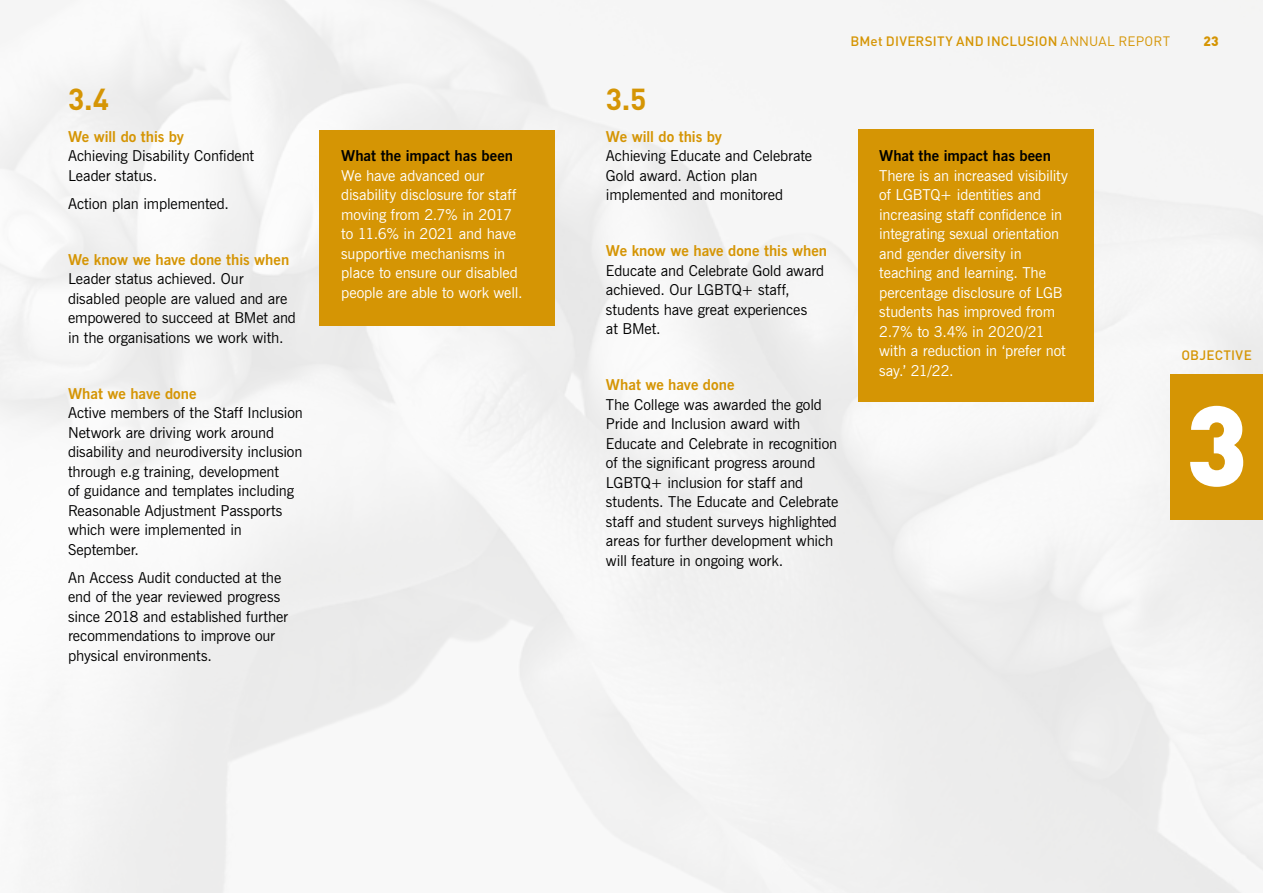
<style>
.page{position:relative;width:1263px;height:893px;background:#fff}
.page>*{position:absolute;margin:0;border:0;box-sizing:border-box;transform-origin:0 0}
.t1{font:900 111.9px "DIN";color:#fff}
.t2{font:700 30px "DIN";color:#d59504}
.t3{font:15px/19.5px "News Gothic BT";letter-spacing:-.005em;color:#000}
.t4{font:15px/19.5px "News Gothic BT";letter-spacing:-.01em;color:#fff}
.t5{font:700 15px "News Gothic BT";letter-spacing:-.005em;color:#d59504}
.t6{font:700 15px "News Gothic BT";color:#000}
.t7{font:500 13.5px "DIN";letter-spacing:.01em;color:#d59504}
.t8{font:900 13.5px "DIN";color:#d59504}
.s1{font-weight:400}
</style>
<div class="page">
<img style="left:0;top:0;width:1263px;height:893px">
<div style="left:320px;top:130px;width:235px;height:195px;background:#d59504"></div>
<div style="left:858px;top:130px;width:235px;height:272px;background:#d59504"></div>
<div style="left:1170px;top:374px;width:93px;height:145px;background:#d59504"></div>
<p class="t7" style="left:850px;top:32px;width:321px">BMet DIVERSITY AND INCLUSION <span class="s1">ANNUAL REPORT</span></p>
<p class="t8" style="left:1203px;top:32px;width:17px">23</p>
<h2 class="t2" style="left:68px;top:80px;width:42px">3.4</h2>
<h2 class="t2" style="left:606px;top:80px;width:42px">3.5</h2>
<p class="t5" style="left:68px;top:127px;width:118px">We will do this by</p>
<p class="t3" style="left:68px;top:146px;width:188px">Achieving Disability Confident<br>Leader status.</p>
<p class="t3" style="left:68px;top:194px;width:163px">Action plan implemented.</p>
<p class="t5" style="left:606px;top:127px;width:118px">We will do this by</p>
<p class="t3" style="left:606px;top:146px;width:208px">Achieving Educate and Celebrate<br>Gold award. Action plan implemented and monitored</p>
<p class="t6" style="left:341px;top:147px;width:173px">What the impact has been</p>
<p class="t4" style="left:341px;top:166px;width:183px">We have advanced our disability disclosure for staff moving from 2.7% in 2017 to 11.6% in 2021 and have supportive mechanisms in place to ensure our disabled people are able to work well.</p>
<p class="t5" style="left:606px;top:242px;width:223px">We know we have done this when</p>
<p class="t3" style="left:606px;top:261px;width:220px">Educate and Celebrate Gold award achieved. Our LGBTQ+ staff, students have great experiences<br>at BMet.</p>
<p class="t5" style="left:68px;top:250px;width:223px">We know we have done this when</p>
<p class="t3" style="left:68px;top:269px;width:229px">Leader status achieved. Our disabled people are valued and are empowered to succeed at BMet and in the organisations we work with.</p>
<p class="t5" style="left:68px;top:384px;width:130px">What we have done</p>
<p class="t3" style="left:68px;top:403px;width:236px">Active members of the Staff Inclusion<br>Network are driving work around disability and neurodiversity inclusion through e.g training, development<br>of guidance and templates including<br>Reasonable Adjustment Passports which were implemented in<br>September.</p>
<p class="t3" style="left:68px;top:568px;width:222px">An Access Audit conducted at the end of the year reviewed progress since 2018 and established further recommendations to improve our physical environments.</p>
<p class="t5" style="left:606px;top:376px;width:130px">What we have done</p>
<p class="t3" style="left:606px;top:395px;width:234px">The College was awarded the gold Pride and Inclusion award with Educate and Celebrate in recognition of the significant progress around LGBTQ+ inclusion for staff and students. The Educate and Celebrate staff and student surveys highlighted areas for further development which will feature in ongoing work.</p>
<p class="t6" style="left:879px;top:147px;width:173px">What the impact has been</p>
<p class="t4" style="left:879px;top:166px;width:190px">There is an increased visibility of LGBTQ+ identities and increasing staff confidence in integrating sexual orientation and gender diversity in teaching and learning. The percentage disclosure of LGB students has improved from<br>2.7% to 3.4% in 2020/21 with a reduction in ‘prefer not say.’ 21/22.</p>
<p class="t7" style="left:1181px;top:346px;width:72px">OBJECTIVE</p>
<h1 class="t1" style="left:1185px;top:371px;width:64px">3</h1>
</div>
